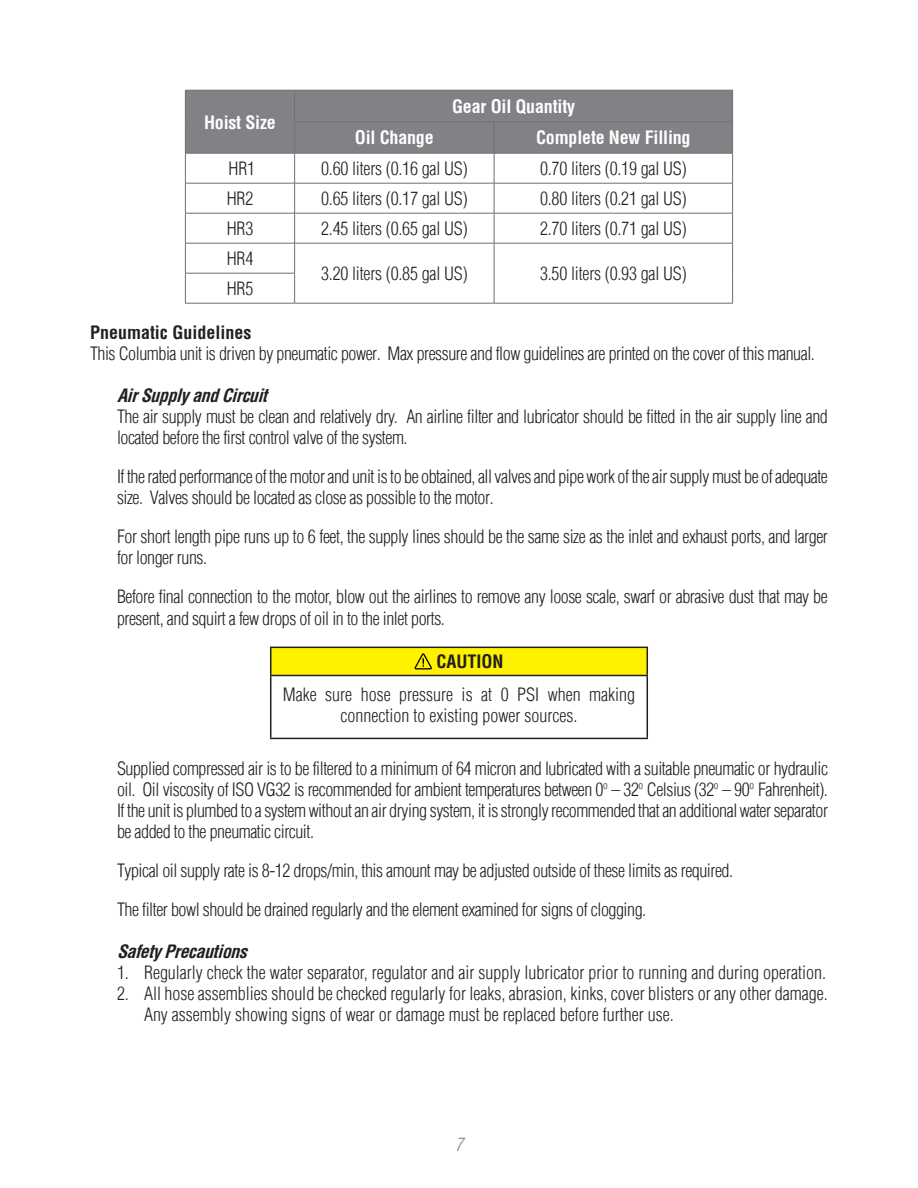
<style>
.page{position:relative;width:918px;height:1188px;background:#fff}
.page>*{position:absolute;margin:0;border:0;box-sizing:border-box;transform-origin:0 0}
.t1{font:18px/21px "Switzerland Cond Light Plain";letter-spacing:-.025em;color:#231f20}
.t2{font:18px/21px "Switzerland Cond Light Plain";color:#231f20;text-align:center}
.t3{font:700 condensed 18px "Switzerland";letter-spacing:-.01em;color:#fff}
.t4{font:italic 700 condensed 18px "Switzerland";color:#231f20}
.t5{font:700 condensed 18px "Switzerland";color:#231f20}
.t6{font:italic 300 18px "Switzerland Cond";color:#808285}
</style>
<div class="page">
<div style="left:186px;top:91px;width:546px;height:62px;background:#808285"></div>
<hr style="left:185px;top:90px;width:110px;height:1px;background:#6d6f71">
<hr style="left:185px;top:90px;width:1px;height:32px;background:#6d6f71">
<hr style="left:295px;top:90px;width:199px;height:1px;background:#6d6f71">
<hr style="left:294px;top:90px;width:1px;height:32px;background:#6d6f71">
<hr style="left:494px;top:90px;width:239px;height:1px;background:#6d6f71">
<hr style="left:732px;top:90px;width:1px;height:32px;background:#6d6f71">
<hr style="left:185px;top:122px;width:1px;height:31px;background:#6d6f71">
<hr style="left:294px;top:121px;width:200px;height:1px;background:#6d6f71">
<hr style="left:294px;top:122px;width:1px;height:31px;background:#6d6f71">
<hr style="left:494px;top:121px;width:239px;height:1px;background:#6d6f71">
<hr style="left:494px;top:122px;width:1px;height:31px;background:#6d6f71">
<hr style="left:732px;top:122px;width:1px;height:31px;background:#6d6f71">
<hr style="left:185px;top:153px;width:110px;height:1px;background:#6d6f71">
<hr style="left:185px;top:153px;width:1px;height:30px;background:#6d6f71">
<hr style="left:295px;top:153px;width:199px;height:1px;background:#6d6f71">
<hr style="left:294px;top:153px;width:1px;height:30px;background:#6d6f71">
<hr style="left:494px;top:153px;width:239px;height:1px;background:#6d6f71">
<hr style="left:494px;top:153px;width:1px;height:30px;background:#6d6f71">
<hr style="left:732px;top:153px;width:1px;height:30px;background:#6d6f71">
<hr style="left:185px;top:183px;width:110px;height:1px;background:#6d6f71">
<hr style="left:185px;top:183px;width:1px;height:30px;background:#6d6f71">
<hr style="left:295px;top:183px;width:199px;height:1px;background:#6d6f71">
<hr style="left:294px;top:183px;width:1px;height:30px;background:#6d6f71">
<hr style="left:494px;top:183px;width:239px;height:1px;background:#6d6f71">
<hr style="left:494px;top:183px;width:1px;height:30px;background:#6d6f71">
<hr style="left:732px;top:183px;width:1px;height:30px;background:#6d6f71">
<hr style="left:185px;top:213px;width:1px;height:30px;background:#6d6f71">
<hr style="left:294px;top:213px;width:1px;height:30px;background:#6d6f71">
<hr style="left:494px;top:213px;width:1px;height:30px;background:#6d6f71">
<hr style="left:732px;top:213px;width:1px;height:30px;background:#6d6f71">
<hr style="left:185px;top:243px;width:1px;height:30px;background:#6d6f71">
<hr style="left:294px;top:243px;width:1px;height:30px;background:#6d6f71">
<hr style="left:494px;top:243px;width:1px;height:30px;background:#6d6f71">
<hr style="left:732px;top:243px;width:1px;height:30px;background:#6d6f71">
<hr style="left:185px;top:273px;width:1px;height:30px;background:#6d6f71">
<hr style="left:294px;top:273px;width:1px;height:30px;background:#6d6f71">
<hr style="left:494px;top:273px;width:1px;height:30px;background:#6d6f71">
<hr style="left:732px;top:273px;width:1px;height:30px;background:#6d6f71">
<hr style="left:185px;top:213px;width:110px;height:1px;background:#6d6f71">
<hr style="left:185px;top:243px;width:110px;height:1px;background:#6d6f71">
<hr style="left:185px;top:273px;width:110px;height:1px;background:#6d6f71">
<hr style="left:185px;top:303px;width:110px;height:1px;background:#6d6f71">
<hr style="left:295px;top:213px;width:199px;height:1px;background:#6d6f71">
<hr style="left:494px;top:213px;width:239px;height:1px;background:#6d6f71">
<hr style="left:295px;top:243px;width:199px;height:1px;background:#6d6f71">
<hr style="left:494px;top:243px;width:239px;height:1px;background:#6d6f71">
<hr style="left:295px;top:303px;width:199px;height:1px;background:#6d6f71">
<hr style="left:494px;top:303px;width:239px;height:1px;background:#6d6f71">
<div style="left:271px;top:647px;width:376px;height:28px;background:#fff200"></div>
<hr style="left:270px;top:676px;width:1px;height:62px;background:#231f20">
<hr style="left:647px;top:676px;width:1px;height:62px;background:#231f20">
<hr style="left:270px;top:738px;width:378px;height:1px;background:#231f20">
<hr style="left:270px;top:647px;width:378px;height:1px;background:#231f20">
<svg style="left:270px;top:648px;width:1px;height:27px"></svg>
<svg style="left:647px;top:648px;width:1px;height:27px"></svg>
<hr style="left:270px;top:675px;width:378px;height:1px;background:#231f20">
<svg style="left:415px;top:653px;width:17px;height:16px"></svg>
<p class="t3" style="left:204px;top:111px;width:73px">Hoist Size</p>
<p class="t3" style="left:452px;top:95px;width:124px">Gear Oil Quantity</p>
<p class="t3" style="left:355px;top:127px;width:80px">Oil Change</p>
<p class="t3" style="left:536px;top:127px;width:156px">Complete New Filling</p>
<p class="t1" style="left:229px;top:158px;width:28px">HR1</p>
<p class="t1" style="left:321px;top:158px;width:148px">0.60 liters (0.16 gal US)</p>
<p class="t1" style="left:540px;top:158px;width:148px">0.70 liters (0.19 gal US)</p>
<p class="t1" style="left:227px;top:188px;width:28px">HR2</p>
<p class="t1" style="left:321px;top:188px;width:148px">0.65 liters (0.17 gal US)</p>
<p class="t1" style="left:540px;top:188px;width:148px">0.80 liters (0.21 gal US)</p>
<p class="t1" style="left:227px;top:218px;width:28px">HR3</p>
<p class="t1" style="left:321px;top:218px;width:148px">2.45 liters (0.65 gal US)</p>
<p class="t1" style="left:540px;top:218px;width:148px">2.70 liters (0.71 gal US)</p>
<p class="t1" style="left:227px;top:248px;width:28px">HR4</p>
<p class="t1" style="left:321px;top:263px;width:148px">3.20 liters (0.85 gal US)</p>
<p class="t1" style="left:540px;top:263px;width:148px">3.50 liters (0.93 gal US)</p>
<p class="t1" style="left:227px;top:278px;width:28px">HR5</p>
<p class="t5" style="left:90px;top:322px;width:163px">Pneumatic Guidelines</p>
<p class="t1" style="left:90px;top:343px;width:726px">This Columbia unit is driven by pneumatic power. Max pressure and flow guidelines are printed on the cover of this manual.</p>
<p class="t4" style="left:117px;top:385px;width:157px">AirSupplyandCircuit</p>
<p class="t1" style="left:117px;top:406px;width:712px">The air supply must be clean and relatively dry. An airline filter and lubricator should be fitted in the air supply line and located before the first control valve of the system.</p>
<p class="t1" style="left:117px;top:466px;width:712px">If the rated performance of the motor and unit is to be obtained, all valves and pipe work of the air supply must be of adequate size. Valves should be located as close as possible to the motor.</p>
<p class="t1" style="left:117px;top:526px;width:712px">For short length pipe runs up to 6 feet, the supply lines should be the same size as the inlet and exhaust ports, and larger for longer runs.</p>
<p class="t1" style="left:117px;top:586px;width:712px;line-height:21.6px">Before final connection to the motor, blow out the airlines to remove any loose scale, swarf or abrasive dust that may be present, and squirt a few drops of oil in to the inlet ports.</p>
<p class="t5" style="left:436px;top:650px;width:69px">CAUTION</p>
<p class="t2" style="left:283px;top:684px;width:354px">Make sure hose pressure is at 0 PSI when making connection to existing power sources.</p>
<p class="t1" style="left:117px;top:758px;width:713px;text-align:justify">Supplied compressed air is to be filtered to a minimum of 64 micron and lubricated with a suitable pneumatic or hydraulic oil. Oil viscosity of ISO VG32 is recommended for ambient temperatures between 0<sup>o</sup> – 32<sup>o</sup> Celsius (32<sup>o</sup> – 90<sup>o</sup> Fahrenheit).<br>If the unit is plumbed to a system without an air drying system, it is strongly recommended that an additional water separator be added to the pneumatic circuit.</p>
<p class="t1" style="left:117px;top:860px;width:618px">Typical oil supply rate is 8-12 drops/min, this amount may be adjusted outside of these limits as required.</p>
<p class="t1" style="left:117px;top:899px;width:531px">The filter bowl should be drained regularly and the element examined for signs of clogging.</p>
<p class="t4" style="left:117px;top:941px;width:137px">SafetyPrecautions</p>
<p class="t2" style="left:117px;top:962px;width:711px">1. Regularly check the water separator, regulator and air supply lubricator prior to running and during operation.</p>
<p class="t2" style="left:144px;top:983px;width:685px;text-align:left;text-indent:-27px">2. All hose assemblies should be checked regularly for leaks, abrasion, kinks, cover blisters or any other damage.<br>Any assembly showing signs of wear or damage must be replaced before further use.</p>
<p class="t6" style="left:455px;top:1134px;width:9px">7</p>
</div>
